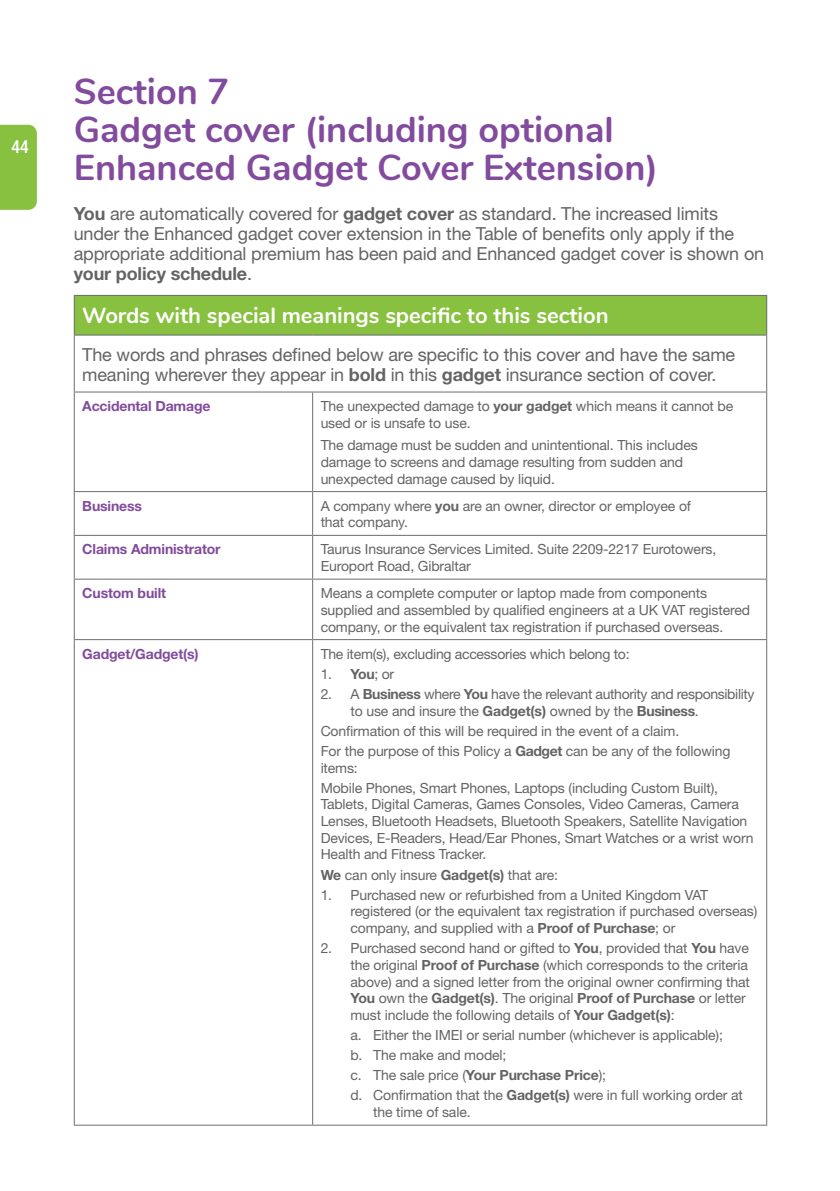
<style>
.page{position:relative;width:840px;height:1191px;background:#fff}
.page>*{position:absolute;margin:0;border:0;box-sizing:border-box;transform-origin:0 0}
.Heading__Ageas{font:700 36px/38px "Nunito";color:#824b9d}
.Sub-head_2__Ageas{font:700 22px "Nunito";letter-spacing:-.005em;color:#fff}
.Body_text__Ageas{font:18px/20px "Helvetica Neue";letter-spacing:-.01em;color:#646464}
.t1{font:500 condensed 18px "Helvetica Neue";color:#fff}
.Body_text__Ageas-2{font:14px/16.8px "Helvetica Neue";letter-spacing:-.01em;color:#646464}
.Body_text__Ageas-3{font:700 14px "Helvetica Neue";letter-spacing:-.01em;color:#824b9d}
.s1{font-weight:700}
</style>
<div class="page">
<div style="left:0;top:125px;width:37px;height:85px;background:#87c13f"></div>
<div style="left:74px;top:295px;width:692px;height:40px;background:#87c13f"></div>
<hr style="left:74px;top:295px;width:238px;height:1px;background:#6c6d70">
<hr style="left:74px;top:296px;width:1px;height:38px;background:#6c6d70">
<hr style="left:312px;top:295px;width:454px;height:1px;background:#6c6d70">
<hr style="left:74px;top:334px;width:238px;height:1px;background:#6c6d70">
<hr style="left:74px;top:335px;width:1px;height:56px;background:#6c6d70">
<hr style="left:312px;top:334px;width:454px;height:1px;background:#6c6d70">
<hr style="left:765px;top:335px;width:1px;height:56px;background:#6c6d70">
<hr style="left:74px;top:391px;width:238px;height:1px;background:#6c6d70">
<hr style="left:74px;top:392px;width:1px;height:99px;background:#6c6d70">
<hr style="left:312px;top:391px;width:454px;height:1px;background:#6c6d70">
<hr style="left:312px;top:392px;width:1px;height:99px;background:#6c6d70">
<hr style="left:765px;top:392px;width:1px;height:99px;background:#6c6d70">
<hr style="left:74px;top:491px;width:238px;height:1px;background:#6c6d70">
<hr style="left:74px;top:492px;width:1px;height:43px;background:#6c6d70">
<hr style="left:312px;top:491px;width:454px;height:1px;background:#6c6d70">
<hr style="left:312px;top:492px;width:1px;height:43px;background:#6c6d70">
<hr style="left:765px;top:492px;width:1px;height:43px;background:#6c6d70">
<hr style="left:74px;top:535px;width:238px;height:1px;background:#6c6d70">
<hr style="left:74px;top:536px;width:1px;height:42px;background:#6c6d70">
<hr style="left:312px;top:535px;width:454px;height:1px;background:#6c6d70">
<hr style="left:312px;top:536px;width:1px;height:42px;background:#6c6d70">
<hr style="left:765px;top:536px;width:1px;height:42px;background:#6c6d70">
<hr style="left:74px;top:578px;width:238px;height:1px;background:#6c6d70">
<hr style="left:74px;top:579px;width:1px;height:60px;background:#6c6d70">
<hr style="left:312px;top:578px;width:454px;height:1px;background:#6c6d70">
<hr style="left:312px;top:579px;width:1px;height:60px;background:#6c6d70">
<hr style="left:765px;top:579px;width:1px;height:60px;background:#6c6d70">
<hr style="left:74px;top:639px;width:238px;height:1px;background:#6c6d70">
<hr style="left:74px;top:640px;width:1px;height:484px;background:#6c6d70">
<hr style="left:312px;top:639px;width:454px;height:1px;background:#6c6d70">
<hr style="left:312px;top:640px;width:1px;height:484px;background:#6c6d70">
<hr style="left:765px;top:640px;width:1px;height:484px;background:#6c6d70">
<hr style="left:74px;top:1124px;width:238px;height:1px;background:#6c6d70">
<hr style="left:312px;top:1124px;width:454px;height:1px;background:#6c6d70">
<hr style="left:765px;top:296px;width:1px;height:38px;background:#6c6d70">
<p class="t1" style="left:12px;top:136px;width:19px">44</p>
<h2 class="Heading__Ageas" style="left:74px;top:71px;width:585px">Section 7<br>Gadget cover (including optional<br>Enhanced Gadget Cover Extension)</h2>
<p class="Body_text__Ageas" style="left:74px;top:203px;width:691px"><span class="s1">You</span> are automatically covered for <span class="s1">gadget cover</span> as standard. The increased limits under the Enhanced gadget cover extension in the Table of benefits only apply if the appropriate additional premium has been paid and Enhanced gadget cover is shown on <span class="s1">your policy schedule</span>.</p>
<h3 class="Sub-head_2__Ageas" style="left:82px;top:299px;width:527px">Words with special meanings specific to this section</h3>
<p class="Body_text__Ageas" style="left:82px;top:344px;width:654px">The words and phrases defined below are specific to this cover and have the same meaning wherever they appear in <span class="s1">bold</span> in this <span class="s1">gadget</span> insurance section of cover.</p>
<p class="Body_text__Ageas-3" style="left:82px;top:397px;width:130px">Accidental Damage</p>
<p class="Body_text__Ageas-2" style="left:320px;top:397px;width:414px">The unexpected damage to <span class="s1">your gadget</span> which means it cannot be used or is unsafe to use.</p>
<p class="Body_text__Ageas-2" style="left:320px;top:437px;width:378px">The damage must be sudden and unintentional. This includes damage to screens and damage resulting from sudden and unexpected damage caused by liquid.</p>
<p class="Body_text__Ageas-3" style="left:82px;top:497px;width:61px">Business</p>
<p class="Body_text__Ageas-2" style="left:320px;top:497px;width:371px">A company where <span class="s1">you</span> are an owner, director or employee of that company.</p>
<p class="Body_text__Ageas-3" style="left:82px;top:540px;width:140px">Claims Administrator</p>
<p class="Body_text__Ageas-2" style="left:320px;top:541px;width:397px">Taurus Insurance Services Limited. Suite 2209-2217 Eurotowers,<br>Europort Road, Gibraltar</p>
<p class="Body_text__Ageas-3" style="left:82px;top:584px;width:85px">Custom built</p>
<p class="Body_text__Ageas-2" style="left:320px;top:584px;width:430px">Means a complete computer or laptop made from components supplied and assembled by qualified engineers at a UK VAT registered company, or the equivalent tax registration if purchased overseas.</p>
<p class="Body_text__Ageas-3" style="left:82px;top:645px;width:118px">Gadget/Gadget(s)</p>
<p class="Body_text__Ageas-2" style="left:320px;top:645px;width:310px">The item(s), excluding accessories which belong to:</p>
<p class="Body_text__Ageas-2" style="left:320px;top:665px;width:75px">1. <span class="s1">You</span>; or</p>
<p class="Body_text__Ageas-2" style="left:350px;top:685px;width:405px;text-indent:-30px">2. A <span class="s1">Business</span> where <span class="s1">You</span> have the relevant authority and responsibility to use and insure the <span class="s1">Gadget(s)</span> owned by the <span class="s1">Business</span>.</p>
<p class="Body_text__Ageas-2" style="left:320px;top:722px;width:360px">Confirmation of this will be required in the event of a claim.</p>
<p class="Body_text__Ageas-2" style="left:320px;top:742px;width:411px">For the purpose of this Policy a <span class="s1">Gadget</span> can be any of the following items:</p>
<p class="Body_text__Ageas-2" style="left:320px;top:779px;width:434px">Mobile Phones, Smart Phones, Laptops (including Custom Built), Tablets, Digital Cameras, Games Consoles, Video Cameras, Camera Lenses, Bluetooth Headsets, Bluetooth Speakers, Satellite Navigation Devices, E-Readers, Head/Ear Phones, Smart Watches or a wrist worn Health and Fitness Tracker.</p>
<p class="Body_text__Ageas-2" style="left:320px;top:866px;width:239px"><span class="s1">We</span> can only insure <span class="s1">Gadget(s)</span> that are:</p>
<p class="Body_text__Ageas-2" style="left:350px;top:886px;width:408px;text-indent:-30px">1. Purchased new or refurbished from a United Kingdom VAT registered (or the equivalent tax registration if purchased overseas) company, and supplied with a <span class="s1">Proof of Purchase</span>; or</p>
<p class="Body_text__Ageas-2" style="left:350px;top:939px;width:400px;text-indent:-30px">2. Purchased second hand or gifted to <span class="s1">You</span>, provided that <span class="s1">You</span> have the original <span class="s1">Proof of Purchase</span> (which corresponds to the criteria above) and a signed letter from the original owner confirming that <span class="s1">You</span> own the <span class="s1">Gadget(s)</span>. The original <span class="s1">Proof of Purchase</span> or letter must include the following details of <span class="s1">Your Gadget(s)</span>:</p>
<p class="Body_text__Ageas-2" style="left:350px;top:1026px;width:374px">a. Either the IMEI or serial number (whichever is applicable);</p>
<p class="Body_text__Ageas-2" style="left:350px;top:1046px;width:157px">b. The make and model;</p>
<p class="Body_text__Ageas-2" style="left:350px;top:1066px;width:257px">c. The sale price (<span class="s1">Your Purchase Price</span>);</p>
<p class="Body_text__Ageas-2" style="left:373px;top:1086px;width:371px;text-indent:-23px">d. Confirmation that the <span class="s1">Gadget(s)</span> were in full working order at the time of sale.</p>
</div>
